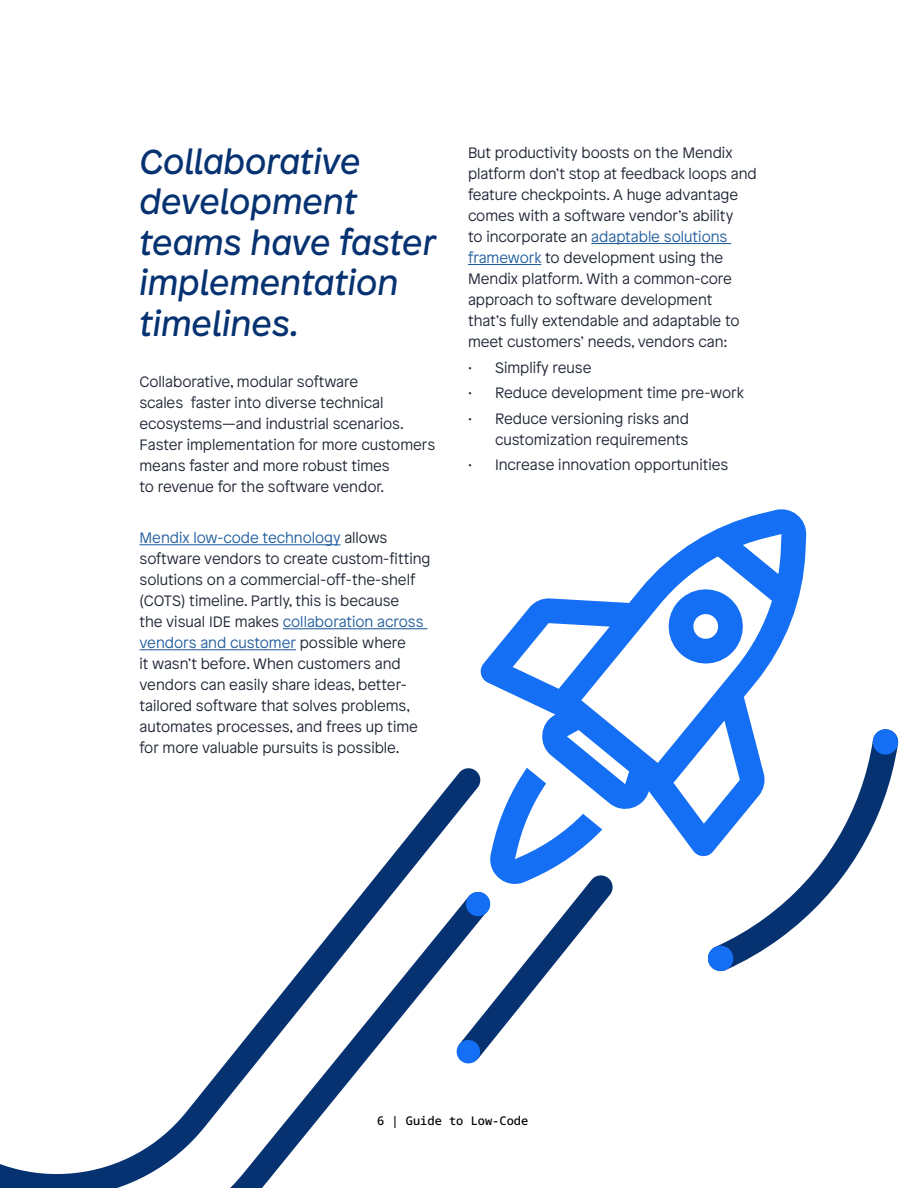
<style>
.page{position:relative;width:918px;height:1188px;background:#fff}
.page>*{position:absolute;margin:0;border:0;box-sizing:border-box;transform-origin:0 0}
.t1{font:italic 34.5px/40.5px "Patron";color:#063271}
.t2{font:300 15px/21px "Patron";color:#1f2634}
.t3{font:12px "Noto Sans Mono";color:#000}
.s1{color:#215e9e}
</style>
<div class="page">
<hr style="left:140px;top:544px;width:201px;height:1px;background:#215e9e">
<hr style="left:283px;top:628px;width:144px;height:1px;background:#215e9e">
<hr style="left:140px;top:649px;width:156px;height:1px;background:#215e9e">
<hr style="left:591px;top:243px;width:140px;height:1px;background:#215e9e">
<hr style="left:468px;top:264px;width:73px;height:1px;background:#215e9e">
<svg style="left:480px;top:509px;width:327px;height:348px"></svg>
<svg style="left:706px;top:728px;width:190px;height:238px"></svg>
<svg style="left:0;top:767px;width:482px;height:421px"></svg>
<svg style="left:707px;top:945px;width:27px;height:27px"></svg>
<svg style="left:872px;top:728px;width:27px;height:27px"></svg>
<svg style="left:455px;top:768px;width:159px;height:297px"></svg>
<h1 class="t1" style="left:140px;top:139px;width:298px">Collaborative development teams have faster implementation timelines.</h1>
<p class="t2" style="left:140px;top:371px;width:297px">Collaborative, modular software<br>scales faster into diverse technical ecosystems—and industrial scenarios.<br>Faster implementation for more customers means faster and more robust times<br>to revenue for the software vendor.</p>
<p class="t2" style="left:140px;top:527px;width:293px"><span class="s1">Mendix low-code technology</span> allows software vendors to create custom-fitting solutions on a commercial-off-the-shelf (COTS) timeline. Partly, this is because<br>the visual IDE makes <span class="s1">collaboration across vendors and customer</span> possible where<br>it wasn’t before. When customers and vendors can easily share ideas, better&shy;tailored software that solves problems, automates processes, and frees up time for more valuable pursuits is possible.</p>
<p class="t2" style="left:468px;top:141px;width:290px">But productivity boosts on the Mendix platform don’t stop at feedback loops and feature checkpoints. A huge advantage comes with a software vendor’s ability<br>to incorporate an <span class="s1">adaptable solutions framework</span> to development using the Mendix platform. With a common-core approach to software development<br>that’s fully extendable and adaptable to meet customers’ needs, vendors can:</p>
<p class="t2" style="left:468px;top:356px;width:125px">• Simplify reuse</p>
<p class="t2" style="left:468px;top:382px;width:277px">• Reduce development time pre-work</p>
<p class="t2" style="left:468px;top:407px;width:222px;text-align:right">• Reduce versioning risks and customization requirements</p>
<p class="t2" style="left:468px;top:454px;width:262px">• Increase innovation opportunities</p>
<p class="t3" style="left:377px;top:1110px;width:153px">6 | Guide to Low-Code</p>
</div>
